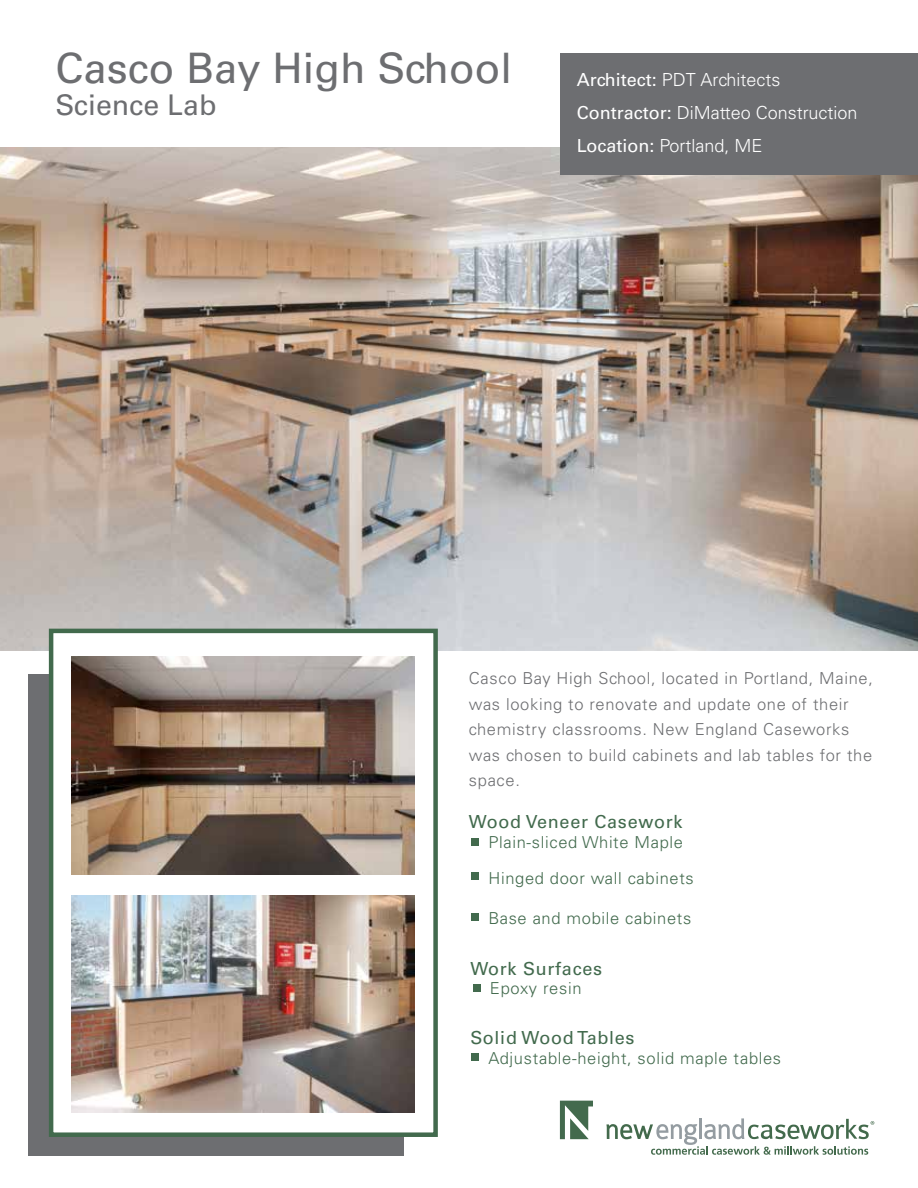
<style>
.page{position:relative;width:918px;height:1188px;background:#fff}
.page>*{position:absolute;margin:0;border:0;box-sizing:border-box;transform-origin:0 0}
.t1{font:42px "Univers LT Std";color:#6d6e71}
.t2{font:28.5px "Univers LT Std";color:#6d6e71}
.t3{font:300 18px/33px "Univers LT Std";color:#fff}
.t4{font:18px "Univers LT Std";letter-spacing:.04em;color:#426a4d}
.t5{font:300 16.5px/25.5px "Univers LT Std";letter-spacing:.04em;color:#6d6e71}
.t6{font:300 16.5px/36px "Univers LT Std";letter-spacing:.04em;color:#426a4d}
.s1{font-weight:400}
</style>
<div class="page">
<img style="left:0;top:147px;width:918px;height:504px">
<div style="left:28px;top:674px;width:376px;height:481px;background:#6d6e71"></div>
<div style="left:49px;top:629px;width:389px;height:508px;background:#fff;border:4px solid #426a4d"></div>
<img style="left:72px;top:656px;width:343px;height:218px">
<img style="left:71px;top:895px;width:343px;height:218px">
<svg style="left:560px;top:1101px;width:33px;height:38px"></svg>
<svg style="left:606px;top:1118px;width:268px;height:37px"></svg>
<div style="left:472px;top:839px;width:7px;height:7px;background:#426a4d"></div>
<div style="left:560px;top:53px;width:358px;height:122px;background:#6d6e71"></div>
<div style="left:472px;top:873px;width:7px;height:7px;background:#426a4d"></div>
<div style="left:472px;top:1054px;width:7px;height:7px;background:#426a4d"></div>
<div style="left:472px;top:914px;width:7px;height:7px;background:#426a4d"></div>
<div style="left:473px;top:984px;width:8px;height:7px;background:#426a4d"></div>
<h1 class="t1" style="left:55px;top:44px;width:458px">Casco Bay High School</h1>
<h2 class="t2" style="left:55px;top:88px;width:162px">Science Lab</h2>
<p class="t3" style="left:577px;top:63px;width:282px"><span class="s1">Architect:</span> PDT Architects<br><span class="s1">Contractor:</span> DiMatteo Construction<br><span class="s1">Location:</span> Portland, ME</p>
<p class="t5" style="left:469px;top:666px;width:406px">Casco Bay High School, located in Portland, Maine, was looking to renovate and update one of their chemistry classrooms. New England Caseworks was chosen to build cabinets and lab tables for the space.</p>
<p class="t4" style="left:469px;top:811px;width:215px">Wood Veneer Casework</p>
<p class="t6" style="left:488px;top:824px;width:207px">Plain-sliced White Maple<br>Hinged door wall cabinets</p>
<p class="t6" style="left:488px;top:901px;width:204px">Base and mobile cabinets</p>
<p class="t4" style="left:470px;top:958px;width:133px">Work Surfaces</p>
<p class="t6" style="left:490px;top:971px;width:93px">Epoxy resin</p>
<p class="t4" style="left:470px;top:1027px;width:166px">Solid Wood Tables</p>
<p class="t6" style="left:488px;top:1040px;width:294px">Adjustable-height, solid maple tables</p>
</div>
